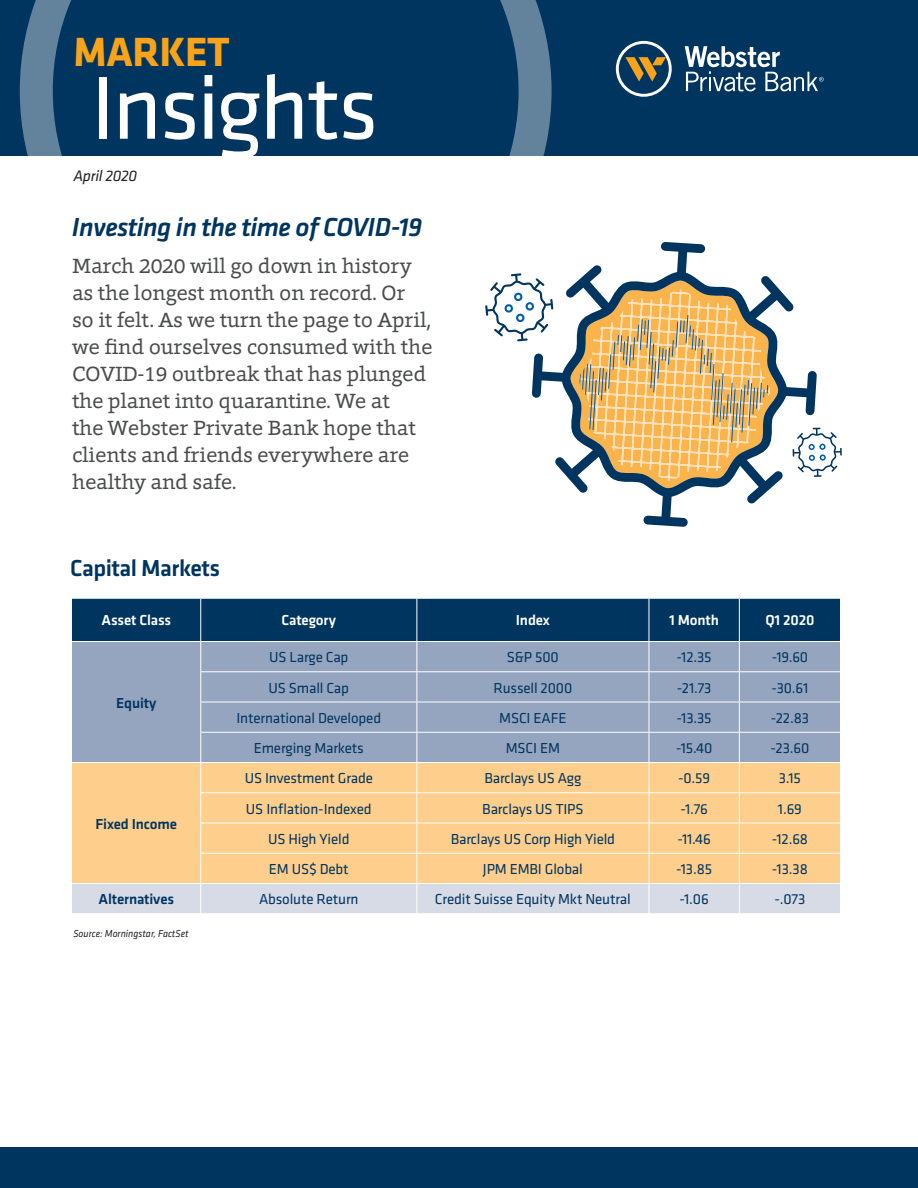
<style>
.page{position:relative;width:918px;height:1188px;background:#fff}
.page>*{position:absolute;margin:0;border:0;box-sizing:border-box;transform-origin:0 0}
.t1{font:92.85px "Klavika";letter-spacing:-.03em;color:#fff}
.t2{font:700 42.3px "Klavika";letter-spacing:-.01em;color:#f9a31b}
.NL_title_headline{font:italic 500 27px "Klavika";letter-spacing:-.02em;color:#003560}
.NL_title_headline-2{font:500 24px "Klavika";letter-spacing:-.02em;color:#003560}
.body_copy{font:21px/27px "Foro";letter-spacing:-.01em;color:#4b4c4d}
.t3{font:italic 15.75px "Klavika";letter-spacing:-.02em;color:#231f20}
.body_copy-2{font:15px "Klavika";letter-spacing:-.01em;color:#003560}
.body_copy-3{font:500 15px "Klavika";letter-spacing:-.01em;color:#fff}
.body_copy-4{font:500 15px "Klavika";letter-spacing:-.01em;color:#003560}
.body_copy-5{font:italic 10.5px "Klavika";color:#231f20;scale:.93 1}
</style>
<div class="page">
<div style="left:0;top:0;width:918px;height:155px;background:#003560"></div>
<svg style="left:20px;top:0;width:532px;height:342px"></svg>
<svg style="left:616px;top:41px;width:56px;height:56px"></svg>
<svg style="left:685px;top:46px;width:139px;height:45px"></svg>
<div style="left:0;top:1148px;width:918px;height:40px;background:#003560"></div>
<div style="left:72px;top:671px;width:768px;height:91px;background:#96a5bf"></div>
<div style="left:72px;top:763px;width:768px;height:91px;background:#fdce8c"></div>
<svg style="left:72px;top:598px;width:769px;height:73px;background:#43678a"></svg>
<hr style="left:200px;top:671px;width:217px;height:1px;background:#fff">
<hr style="left:200px;top:672px;width:1px;height:30px;background:#fff">
<hr style="left:417px;top:671px;width:232px;height:1px;background:#fff">
<hr style="left:417px;top:672px;width:1px;height:30px;background:#fff">
<hr style="left:649px;top:671px;width:90px;height:1px;background:#fff">
<hr style="left:649px;top:672px;width:1px;height:30px;background:#fff">
<hr style="left:739px;top:671px;width:102px;height:1px;background:#fff">
<hr style="left:739px;top:672px;width:1px;height:30px;background:#fff">
<hr style="left:200px;top:702px;width:217px;height:1px;background:#fff">
<hr style="left:200px;top:702px;width:1px;height:30px;background:#fff">
<hr style="left:417px;top:702px;width:232px;height:1px;background:#fff">
<hr style="left:417px;top:702px;width:1px;height:30px;background:#fff">
<hr style="left:649px;top:702px;width:90px;height:1px;background:#fff">
<hr style="left:649px;top:702px;width:1px;height:30px;background:#fff">
<hr style="left:739px;top:702px;width:102px;height:1px;background:#fff">
<hr style="left:739px;top:702px;width:1px;height:30px;background:#fff">
<hr style="left:200px;top:732px;width:217px;height:1px;background:#fff">
<hr style="left:417px;top:732px;width:232px;height:1px;background:#fff">
<hr style="left:649px;top:732px;width:90px;height:1px;background:#fff">
<hr style="left:739px;top:732px;width:102px;height:1px;background:#fff">
<svg style="left:200px;top:733px;width:1px;height:59px"></svg>
<svg style="left:417px;top:733px;width:1px;height:59px"></svg>
<svg style="left:649px;top:733px;width:1px;height:59px"></svg>
<svg style="left:739px;top:733px;width:1px;height:59px"></svg>
<hr style="left:200px;top:792px;width:217px;height:1px;background:#fff">
<hr style="left:200px;top:793px;width:1px;height:30px;background:#fff">
<hr style="left:417px;top:792px;width:232px;height:1px;background:#fff">
<hr style="left:417px;top:793px;width:1px;height:30px;background:#fff">
<hr style="left:649px;top:792px;width:90px;height:1px;background:#fff">
<hr style="left:649px;top:793px;width:1px;height:30px;background:#fff">
<hr style="left:739px;top:792px;width:102px;height:1px;background:#fff">
<hr style="left:739px;top:793px;width:1px;height:30px;background:#fff">
<hr style="left:200px;top:823px;width:217px;height:1px;background:#fff">
<hr style="left:200px;top:823px;width:1px;height:30px;background:#fff">
<hr style="left:417px;top:823px;width:232px;height:1px;background:#fff">
<hr style="left:417px;top:823px;width:1px;height:30px;background:#fff">
<hr style="left:649px;top:823px;width:90px;height:1px;background:#fff">
<hr style="left:649px;top:823px;width:1px;height:30px;background:#fff">
<hr style="left:739px;top:823px;width:102px;height:1px;background:#fff">
<hr style="left:739px;top:823px;width:1px;height:30px;background:#fff">
<hr style="left:200px;top:853px;width:217px;height:1px;background:#fff">
<hr style="left:417px;top:853px;width:232px;height:1px;background:#fff">
<hr style="left:649px;top:853px;width:90px;height:1px;background:#fff">
<hr style="left:739px;top:853px;width:102px;height:1px;background:#fff">
<svg style="left:72px;top:854px;width:768px;height:59px;background:#ead5ba"></svg>
<svg style="left:532px;top:242px;width:285px;height:285px"></svg>
<svg style="left:485px;top:273px;width:68px;height:68px"></svg>
<svg style="left:793px;top:428px;width:49px;height:49px"></svg>
<svg style="left:570px;top:281px;width:208px;height:207px;background:#cbae7d"></svg>
<p class="t2" style="left:73px;top:29px;width:158px">MARKET</p>
<p class="t1" style="left:91px;top:47px;width:289px">Insights</p>
<p class="t3" style="left:73px;top:165px;width:65px">April 2020</p>
<p class="NL_title_headline" style="left:72px;top:209px;width:352px">Investing in the time of COVID-19</p>
<p class="body_copy" style="left:72px;top:252px;width:362px">March 2020 will go down in history as the longest month on record. Or so it felt. As we turn the page to April, we find ourselves consumed with the<br>COVID-19 outbreak that has plunged the planet into quarantine. We at<br>the Webster Private Bank hope that clients and friends everywhere are healthy and safe.</p>
<p class="NL_title_headline-2" style="left:70px;top:552px;width:152px">Capital Markets</p>
<p class="body_copy-3" style="left:101px;top:610px;width:71px">Asset Class</p>
<p class="body_copy-3" style="left:282px;top:610px;width:56px">Category</p>
<p class="body_copy-3" style="left:516px;top:610px;width:36px">Index</p>
<p class="body_copy-3" style="left:669px;top:610px;width:51px">1 Month</p>
<p class="body_copy-3" style="left:765px;top:610px;width:51px">Q1 2020</p>
<p class="body_copy-4" style="left:116px;top:693px;width:42px">Equity</p>
<p class="body_copy-4" style="left:96px;top:814px;width:83px">Fixed Income</p>
<p class="body_copy-2" style="left:269px;top:647px;width:81px">US Large Cap</p>
<p class="body_copy-2" style="left:507px;top:647px;width:54px">S&amp;P 500</p>
<p class="body_copy-2" style="left:677px;top:647px;width:37px">-12.35</p>
<p class="body_copy-2" style="left:772px;top:647px;width:38px">-19.60</p>
<p class="body_copy-2" style="left:269px;top:678px;width:82px">US Small Cap</p>
<p class="body_copy-2" style="left:494px;top:678px;width:80px">Russell 2000</p>
<p class="body_copy-2" style="left:677px;top:678px;width:36px">-21.73</p>
<p class="body_copy-2" style="left:772px;top:678px;width:38px">-30.61</p>
<p class="body_copy-2" style="left:236px;top:708px;width:146px">International Developed</p>
<p class="body_copy-2" style="left:499px;top:708px;width:69px">MSCI EAFE</p>
<p class="body_copy-2" style="left:677px;top:708px;width:37px">-13.35</p>
<p class="body_copy-2" style="left:771px;top:708px;width:40px">-22.83</p>
<p class="body_copy-2" style="left:254px;top:738px;width:112px">Emerging Markets</p>
<p class="body_copy-2" style="left:506px;top:738px;width:56px">MSCI EM</p>
<p class="body_copy-2" style="left:676px;top:738px;width:38px">-15.40</p>
<p class="body_copy-2" style="left:770px;top:738px;width:40px">-23.60</p>
<p class="body_copy-2" style="left:245px;top:768px;width:130px">US Investment Grade</p>
<p class="body_copy-2" style="left:484px;top:768px;width:99px">Barclays US Agg</p>
<p class="body_copy-2" style="left:678px;top:768px;width:34px">-0.59</p>
<p class="body_copy-2" style="left:779px;top:768px;width:24px">3.15</p>
<p class="body_copy-2" style="left:246px;top:799px;width:127px">US Inflation-Indexed</p>
<p class="body_copy-2" style="left:482px;top:799px;width:103px">Barclays US TIPS</p>
<p class="body_copy-2" style="left:680px;top:799px;width:29px">-1.76</p>
<p class="body_copy-2" style="left:778px;top:799px;width:25px">1.69</p>
<p class="body_copy-2" style="left:268px;top:829px;width:83px">US High Yield</p>
<p class="body_copy-2" style="left:451px;top:829px;width:166px">Barclays US Corp High Yield</p>
<p class="body_copy-2" style="left:677px;top:829px;width:35px">-11.46</p>
<p class="body_copy-2" style="left:772px;top:829px;width:38px">-12.68</p>
<p class="body_copy-2" style="left:269px;top:859px;width:81px">EM US$ Debt</p>
<p class="body_copy-2" style="left:483px;top:859px;width:101px">JPM EMBI Global</p>
<p class="body_copy-2" style="left:676px;top:859px;width:38px">-13.85</p>
<p class="body_copy-2" style="left:772px;top:859px;width:37px">-13.38</p>
<p class="body_copy-4" style="left:99px;top:889px;width:77px">Alternatives</p>
<p class="body_copy-2" style="left:259px;top:889px;width:101px">Absolute Return</p>
<p class="body_copy-2" style="left:435px;top:889px;width:197px">Credit Suisse Equity Mkt Neutral</p>
<p class="body_copy-2" style="left:680px;top:889px;width:31px">-1.06</p>
<p class="body_copy-2" style="left:774px;top:889px;width:32px">-.073</p>
<p class="body_copy-5" style="left:73px;top:927px;width:125px">Source: Morningstar, FactSet</p>
</div>
